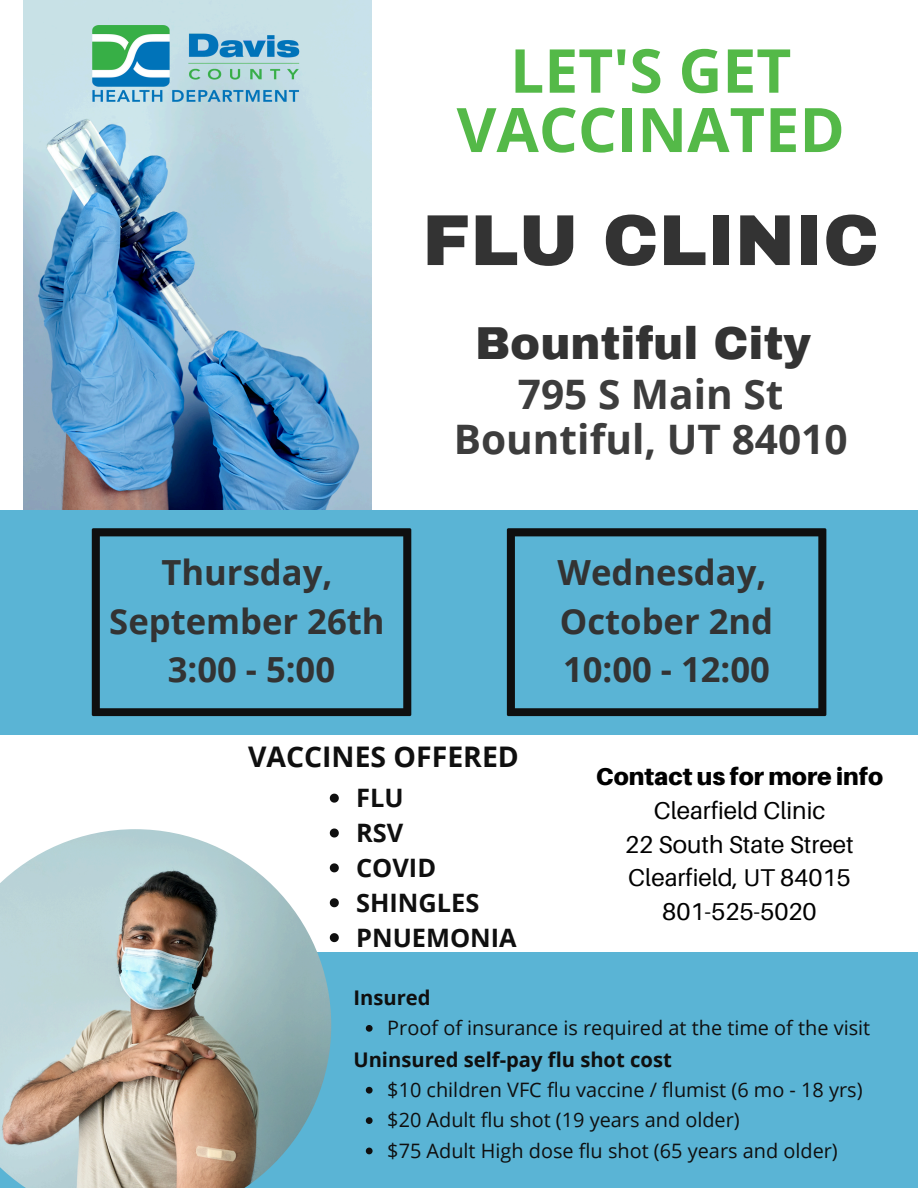
<style>
.page{position:relative;width:918px;height:1188px;background:#fff}
.page>*{position:absolute;margin:0;border:0;box-sizing:border-box;transform-origin:0 0}
.t1{font:900 72.15px "Archivo";color:#333}
.t2{font:700 61.35px "Open Sans";color:#54b948}
.t3{font:700 60.6px "Open Sans";color:#54b948}
.t4{font:900 45.15px "Archivo";color:#333}
.t5{font:700 40.65px/45px "Open Sans";color:#3d3d3d;text-align:center}
.t6{font:700 34.65px/48.3px "Open Sans";color:#333;text-align:center}
.t7{font:700 28.35px "Open Sans";color:#0f0f0f}
.t8{font:700 25.35px "Open Sans";color:#0f0f0f}
.t9{font:24.3px/33.8px "Aileron";color:#000;text-align:center}
.t10{font:700 20.25px "Open Sans";color:#0f0f0f}
.t11{font:19.95px "Open Sans";color:#0f0f0f}
.s1{font-weight:900}
</style>
<div class="page">
<img style="left:24px;top:0;width:347px;height:510px">
<div style="left:0;top:510px;width:918px;height:678px;background:#5ab4d5"></div>
<div style="left:0;top:735px;width:918px;height:217px;background:#fff"></div>
<img style="left:92px;top:26px;width:208px;height:80px">
<img style="left:0;top:829px;width:331px;height:359px">
<svg style="left:92px;top:528px;width:319px;height:188px"></svg>
<svg style="left:366px;top:1025px;width:7px;height:7px"></svg>
<svg style="left:366px;top:1087px;width:7px;height:7px"></svg>
<svg style="left:366px;top:1117px;width:7px;height:7px"></svg>
<svg style="left:366px;top:1148px;width:7px;height:6px"></svg>
<svg style="left:330px;top:794px;width:9px;height:9px"></svg>
<svg style="left:330px;top:829px;width:9px;height:9px"></svg>
<svg style="left:330px;top:863px;width:9px;height:9px"></svg>
<svg style="left:330px;top:898px;width:9px;height:9px"></svg>
<svg style="left:330px;top:933px;width:9px;height:9px"></svg>
<svg style="left:507px;top:528px;width:319px;height:188px"></svg>
<h3 class="t3" style="left:510px;top:28px;width:283px">LET'S GET</h3>
<p class="t2" style="left:457px;top:87px;width:390px">VACCINATED</p>
<p class="t1" style="left:422px;top:202px;width:458px">FLU CLINIC</p>
<h2 class="t6" style="left:109px;top:548px;width:277px">Thursday,<br>September 26th<br>3:00 - 5:00</h2>
<h4 class="t4" style="left:475px;top:320px;width:338px">Bountiful City</h4>
<h4 class="t5" style="left:454px;top:370px;width:395px">795 S Main St<br>Bountiful, UT 84010</h4>
<h4 class="t6" style="left:558px;top:548px;width:217px;text-align:left">Wednesday,<br>October 2nd<br>10:00 - 12:00</h4>
<h1 class="t7" style="left:248px;top:737px;width:272px">VACCINES OFFERED</h1>
<p class="t8" style="left:356px;top:780px;width:49px">FLU</p>
<p class="t8" style="left:356px;top:815px;width:49px">RSV</p>
<p class="t8" style="left:356px;top:850px;width:82px">COVID</p>
<p class="t8" style="left:356px;top:885px;width:125px">SHINGLES</p>
<p class="t8" style="left:356px;top:920px;width:162px">PNUEMONIA</p>
<p class="t9" style="left:596px;top:759px;width:289px"><span class="s1">Contact us for more info<br></span>Clearfield Clinic<br>22 South State Street<br>Clearfield, UT 84015<br>801-525-5020</p>
<p class="t10" style="left:353px;top:983px;width:79px">Insured</p>
<h6 class="t11" style="left:387px;top:1014px;width:484px">Proof of insurance is required at the time of the visit</h6>
<p class="t10" style="left:353px;top:1045px;width:320px">Uninsured self-pay flu shot cost</p>
<p class="t11" style="left:387px;top:1076px;width:477px">$10 children VFC flu vaccine / flumist (6 mo - 18 yrs)</p>
<p class="t11" style="left:387px;top:1106px;width:354px">$20 Adult flu shot (19 years and older)</p>
<p class="t11" style="left:387px;top:1136px;width:452px">$75 Adult High dose flu shot (65 years and older)</p>
</div>
